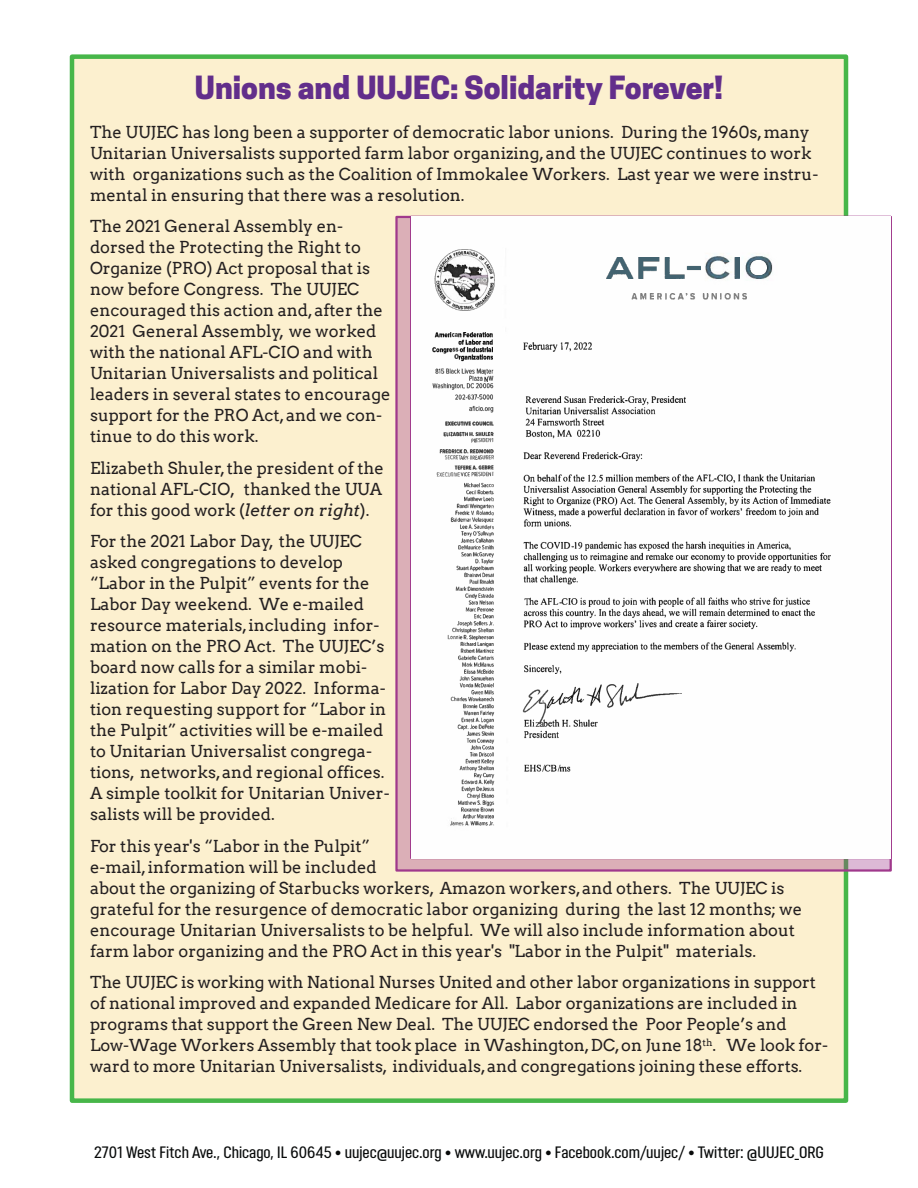
<style>
.page{position:relative;width:918px;height:1188px;background:#fff}
.page>*{position:absolute;margin:0;border:0;box-sizing:border-box;transform-origin:0 0}
.t1{font:800 30px "Cooper Hewitt";color:#622e8b}
.t2{font:16.5px/21px "Arvo";color:#231f20}
.t3{font:500 16.5px "Opinion Pro Condensed";color:#080a0a}
.s1{font-style:italic}
</style>
<div class="page">
<div style="left:70px;top:54px;width:778px;height:1049px;background:#fcf0cf;border:4px solid #47b649"></div>
<div style="left:395px;top:216px;width:497px;height:656px;background:#a0398c;border:2px solid #a0398c;opacity:.35"></div>
<div style="left:411px;top:217px;width:480px;height:641px;background:#fefefe"></div>
<img style="left:573px;top:397px;width:258px;height:376px">
<img style="left:432px;top:334px;width:141px;height:493px">
<img style="left:606px;top:257px;width:94px;height:22px">
<img style="left:432px;top:332px;width:61px;height:49px">
<img style="left:631px;top:293px;width:116px;height:7px">
<img style="left:606px;top:683px;width:75px;height:25px">
<img style="left:750px;top:261px;width:17px;height:15px">
<img style="left:522px;top:342px;width:70px;height:11px">
<img style="left:434px;top:250px;width:61px;height:61px">
<img style="left:475px;top:439px;width:18px;height:98px">
<img style="left:734px;top:257px;width:6px;height:22px">
<img style="left:448px;top:621px;width:20px;height:89px">
<img style="left:437px;top:456px;width:27px;height:21px">
<h2 class="t1" style="left:195px;top:76px;width:530px">Unions and UUJEC: Solidarity Forever!</h2>
<p class="t2" style="left:90px;top:123px;width:730px">The UUJEC has long been a supporter of democratic labor unions. During the 1960s,many Unitarian Universalists supported farm labor organizing,and the UUJEC continues to work with organizations such as the Coalition of Immokalee Workers. Last year we were instru&shy;mental in ensuring that there was a resolution.</p>
<p class="t2" style="left:90px;top:217px;width:302px">The 2021 General Assembly en&shy;dorsed the Protecting the Right to Organize (PRO) Act proposal that is now before Congress. The UUJEC encouraged this action and,after the 2021 General Assembly, we worked with the national AFL-CIO and with Unitarian Universalists and political leaders in several states to encourage support for the PRO Act,and we con&shy;tinue to do this work.</p>
<p class="t2" style="left:90px;top:459px;width:295px;text-align:justify">Elizabeth Shuler,the president of the national AFL-CIO, thanked the UUA for this good work (<span class="s1">letter on right</span>).</p>
<p class="t2" style="left:90px;top:532px;width:301px">For the 2021 Labor Day, the UUJEC asked congregations to develop “Labor in the Pulpit” events for the Labor Day weekend. We e-mailed resource materials,including infor&shy;mation on the PRO Act. The UUJEC’s board now calls for a similar mobi&shy;lization for Labor Day 2022. Informa&shy;tion requesting support for “Labor in the Pulpit” activities will be e-mailed to Unitarian Universalist congrega&shy;tions, networks,and regional offices.<br>A simple toolkit for Unitarian Univer&shy;salists will be provided.</p>
<p class="t2" style="left:90px;top:837px;width:714px">For this year's “Labor in the Pulpit”<br>e-mail,information will be included<br>about the organizing of Starbucks workers, Amazon workers,and others. The UUJEC is grateful for the resurgence of democratic labor organizing during the last 12 months; we encourage Unitarian Universalists to be helpful. We will also include information about farm labor organizing and the PRO Act in this year's "Labor in the Pulpit" materials.</p>
<p class="t2" style="left:90px;top:973px;width:739px">The UUJEC is working with National Nurses United and other labor organizations in support of national improved and expanded Medicare for All. Labor organizations are included in programs that support the Green New Deal. The UUJEC endorsed the Poor People’s and Low-Wage Workers Assembly that took place in Washington,DC,on June 18<sup>th</sup>. We look for&shy;ward to more Unitarian Universalists, individuals,and congregations joining these efforts.</p>
<p class="t3" style="left:94px;top:1145px;width:731px">2701 West Fitch Ave., Chicago, IL 60645 • uujec@uujec.org • www.uujec.org • Facebook.com/uujec/ • Twitter: @UUJEC_ORG</p>
</div>
